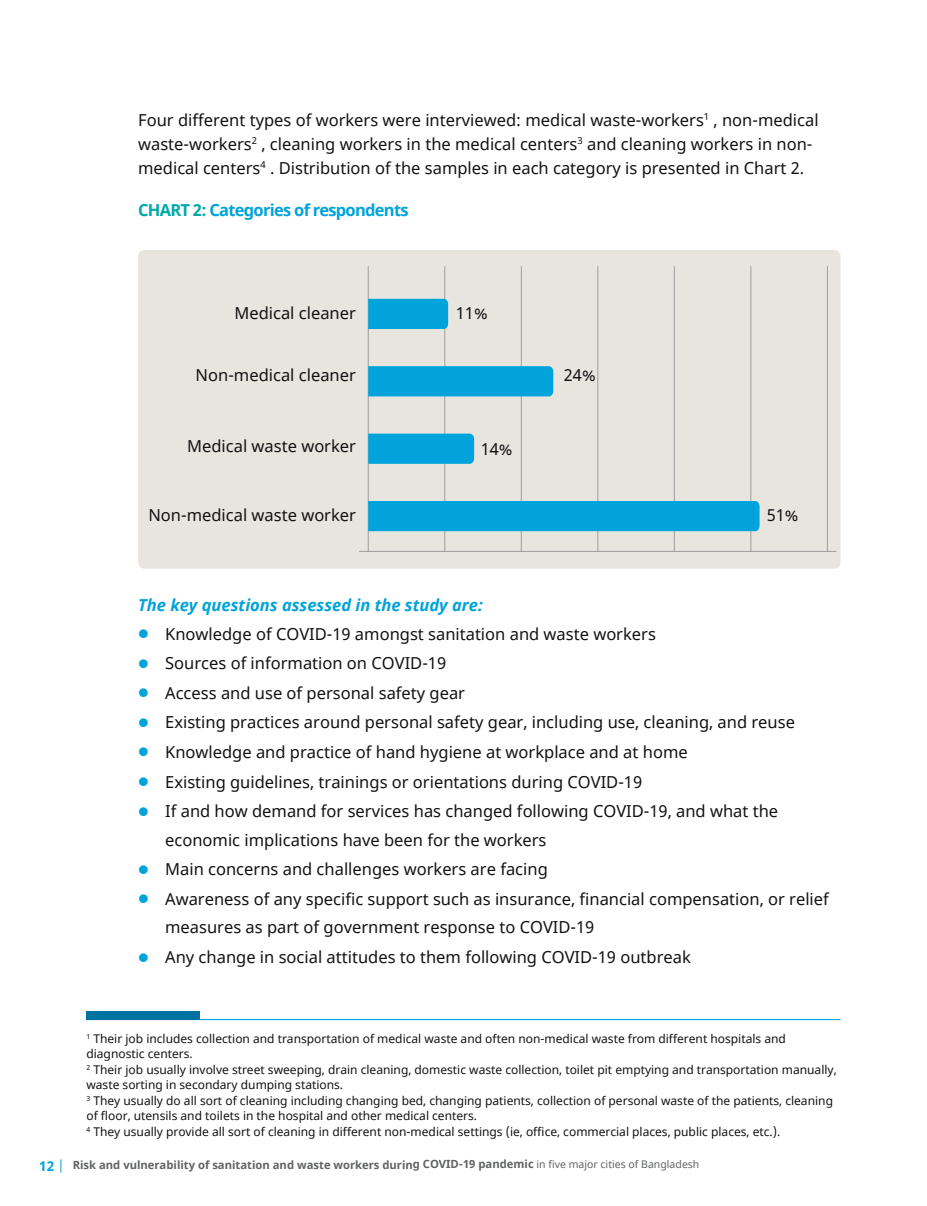
<style>
.page{position:relative;width:927px;height:1206px;background:#fff}
.page>*{position:absolute;margin:0;border:0;box-sizing:border-box;transform-origin:0 0}
.t1{font:16.5px/29.4px "Noto Sans";color:#121212}
.t2{font:italic 700 16.5px "Noto Sans";color:#00a3db}
.t3{font:700 16.5px "Noto Sans";letter-spacing:-.045em;color:#00a3db}
.t4{font:700 13.5px "Noto Sans";color:#00a3db}
.t5{font:12px/15.6px "Noto Sans";color:#121212}
.t6{font:700 11.25px "Noto Sans";letter-spacing:-.005em;color:#606362}
.s1{color:#00a8a9}
.s2{font-weight:400;font-size:10.5px}
</style>
<div class="page">
<svg style="left:61px;top:1159px;width:1px;height:13px"></svg>
<hr style="left:86px;top:1018px;width:754px;height:1px;background:#00a3db">
<div style="left:86px;top:1011px;width:114px;height:8px;background:#0072a2"></div>
<div style="left:138px;top:250px;width:702px;height:318px;background:#e8e5df;border-radius:6px"></div>
<hr style="left:368px;top:266px;width:1px;height:285px;background:#9d9f9e">
<hr style="left:444px;top:266px;width:1px;height:285px;background:#9d9f9e">
<hr style="left:521px;top:266px;width:1px;height:285px;background:#9d9f9e">
<hr style="left:597px;top:266px;width:1px;height:285px;background:#9d9f9e">
<hr style="left:674px;top:266px;width:1px;height:285px;background:#9d9f9e">
<hr style="left:750px;top:266px;width:1px;height:285px;background:#9d9f9e">
<hr style="left:827px;top:266px;width:1px;height:285px;background:#9d9f9e">
<hr style="left:359px;top:551px;width:477px;height:1px;background:#9d9f9e">
<div style="left:368px;top:299px;width:80px;height:30px;background:#00a3db"></div>
<div style="left:368px;top:366px;width:185px;height:30px;background:#00a3db"></div>
<div style="left:368px;top:433px;width:106px;height:30px;background:#00a3db"></div>
<div style="left:368px;top:501px;width:391px;height:30px;background:#00a3db"></div>
<p class="t1" style="left:138px;top:108px;width:682px;line-height:24px">Four different types of workers were interviewed: medical waste-workers<sup>1</sup> , non-medical waste-workers<sup>2</sup> , cleaning workers in the medical centers<sup>3</sup> and cleaning workers in non&shy;medical centers<sup>4</sup> . Distribution of the samples in each category is presented in Chart 2.</p>
<p class="t3" style="left:138px;top:198px;width:272px"><span class="s1">CHART 2:</span> Categories of respondents</p>
<p class="t1" style="left:234px;top:299px;width:123px">Medical cleaner</p>
<p class="t1" style="left:456px;top:299px;width:33px">11%</p>
<p class="t1" style="left:196px;top:361px;width:162px">Non-medical cleaner</p>
<p class="t1" style="left:564px;top:361px;width:33px">24%</p>
<p class="t1" style="left:187px;top:431px;width:170px">Medical waste worker</p>
<p class="t1" style="left:480px;top:434px;width:33px">14%</p>
<p class="t1" style="left:148px;top:500px;width:209px">Non-medical waste worker</p>
<p class="t1" style="left:766px;top:500px;width:33px">51%</p>
<p class="t2" style="left:138px;top:593px;width:346px">The key questions assessed in the study are:</p>
<p class="t1" style="left:165px;top:619px;width:665px">Knowledge of COVID-19 amongst sanitation and waste workers<br>Sources of information on COVID-19<br>Access and use of personal safety gear<br>Existing practices around personal safety gear, including use, cleaning, and reuse Knowledge and practice of hand hygiene at workplace and at home<br>Existing guidelines, trainings or orientations during COVID-19<br>If and how demand for services has changed following COVID-19, and what the economic implications have been for the workers<br>Main concerns and challenges workers are facing<br>Awareness of any specific support such as insurance, financial compensation, or relief measures as part of government response to COVID-19<br>Any change in social attitudes to them following COVID-19 outbreak</p>
<p class="t5" style="left:86px;top:1030px;width:751px"><sup>1</sup> Their job includes collection and transportation of medical waste and often non-medical waste from different hospitals and diagnostic centers.<br><sup>2</sup> Their job usually involve street sweeping, drain cleaning, domestic waste collection, toilet pit emptying and transportation manually, waste sorting in secondary dumping stations.<br><sup>3</sup> They usually do all sort of cleaning including changing bed, changing patients, collection of personal waste of the patients, cleaning of floor, utensils and toilets in the hospital and other medical centers.<br><sup>4</sup> They usually provide all sort of cleaning in different non-medical settings (ie, office, commercial places, public places, etc.).</p>
<p class="t4" style="left:39px;top:1155px;width:16px">12</p>
<p class="t6" style="left:73px;top:1156px;width:628px">Risk and vulnerability of sanitation and waste workers during COVID-19 pandemic <span class="s2">in five major cities of Bangladesh</span></p>
</div>
